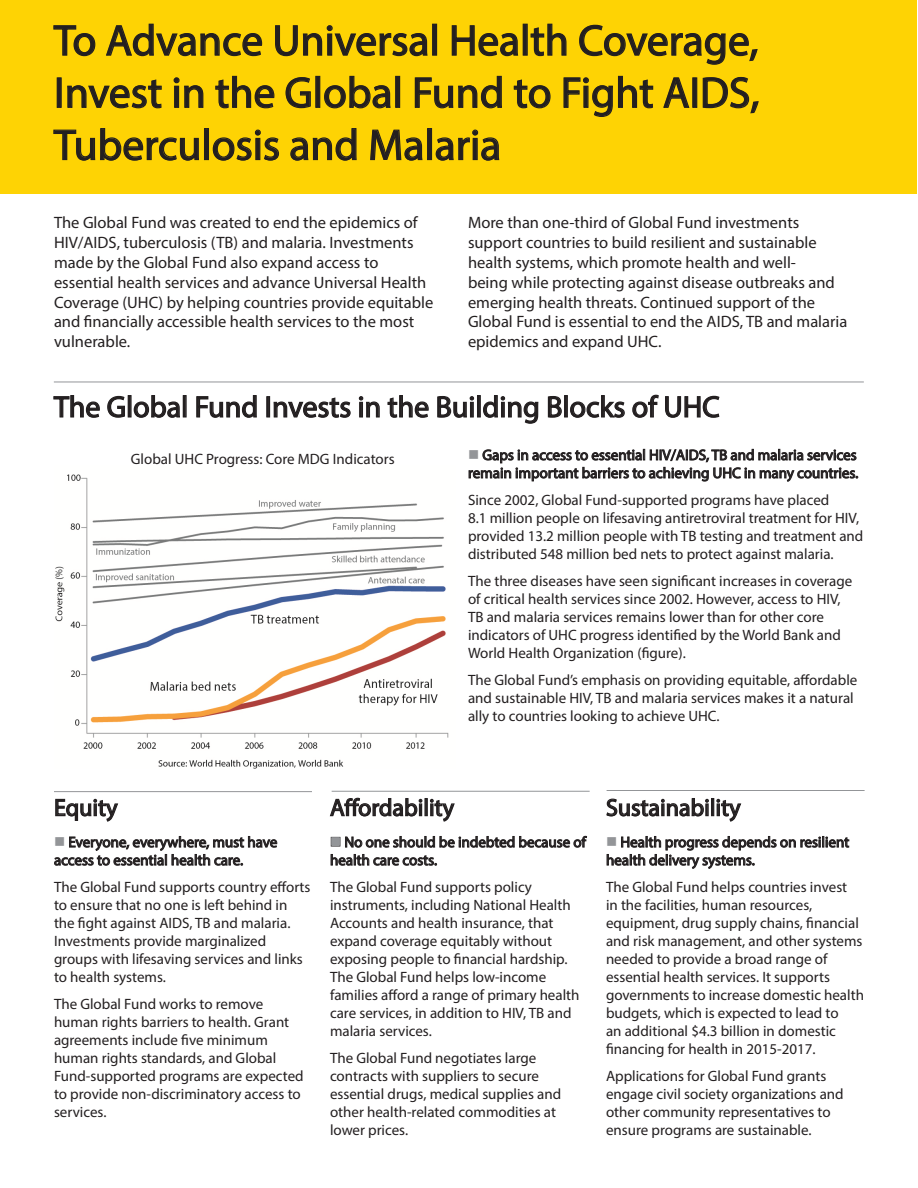
<style>
.page{position:relative;width:918px;height:1188px;background:#fff}
.page>*{position:absolute;margin:0;border:0;box-sizing:border-box;transform-origin:0 0}
.t1{font:43.5px/52.2px "Myriad Pro";color:#231f20;text-align:justify}
.t2{font:30px "Myriad Pro";color:#231f20}
.t3{font:24px "Myriad Pro";color:#231f20}
.t4{font:16.5px/19.8px "Myriad Pro";color:#231f20}
.t5{font:15px/18px "Myriad Pro";color:#231f20}
.s1{color:#939598}
</style>
<div class="page">
<svg style="left:606px;top:790px;width:243px;height:79px"></svg>
<hr style="left:607px;top:790px;width:258px;height:1px;background:#939598">
<svg style="left:330px;top:790px;width:92px;height:27px"></svg>
<div style="left:425px;top:798px;width:3px;height:18px;border:1px solid #231f20"></div>
<svg style="left:430px;top:799px;width:25px;height:23px"></svg>
<svg style="left:331px;top:836px;width:256px;height:30px"></svg>
<hr style="left:332px;top:791px;width:258px;height:1px;background:#939598">
<svg style="left:55px;top:792px;width:64px;height:30px"></svg>
<svg style="left:54px;top:836px;width:223px;height:30px"></svg>
<hr style="left:54px;top:791px;width:258px;height:1px;background:#939598">
<svg style="left:53px;top:395px;width:47px;height:23px"></svg>
<svg style="left:107px;top:395px;width:18px;height:23px"></svg>
<div style="left:128px;top:395px;width:4px;height:23px;border:1px solid #231f20"></div>
<svg style="left:133px;top:395px;width:47px;height:23px"></svg>
<div style="left:183px;top:395px;width:4px;height:23px;border:1px solid #231f20"></div>
<svg style="left:196px;top:381px;width:62px;height:37px"></svg>
<div style="left:266px;top:396px;width:4px;height:22px;border:1px solid #231f20"></div>
<svg style="left:273px;top:397px;width:78px;height:21px"></svg>
<svg style="left:359px;top:396px;width:21px;height:22px"></svg>
<svg style="left:387px;top:395px;width:42px;height:23px"></svg>
<svg style="left:437px;top:381px;width:421px;height:101px"></svg>
<hr style="left:54px;top:382px;width:810px;height:1px;background:#939598">
<div style="left:1px;top:1px;width:916px;height:193px;background:#fed304"></div>
<svg style="left:53px;top:25px;width:43px;height:32px"></svg>
<svg style="left:106px;top:23px;width:157px;height:34px"></svg>
<svg style="left:275px;top:25px;width:153px;height:32px"></svg>
<div style="left:432px;top:24px;width:5px;height:32px;border:1px solid #231f20"></div>
<svg style="left:451px;top:25px;width:68px;height:32px"></svg>
<div style="left:523px;top:24px;width:5px;height:32px;border:1px solid #231f20"></div>
<svg style="left:530px;top:23px;width:37px;height:34px"></svg>
<svg style="left:579px;top:24px;width:179px;height:41px"></svg>
<div style="left:57px;top:77px;width:5px;height:31px;border:1px solid #231f20"></div>
<svg style="left:67px;top:79px;width:95px;height:30px"></svg>
<svg style="left:173px;top:77px;width:31px;height:31px"></svg>
<svg style="left:215px;top:75px;width:60px;height:34px"></svg>
<svg style="left:285px;top:77px;width:26px;height:32px"></svg>
<div style="left:315px;top:76px;width:5px;height:32px;border:1px solid #231f20"></div>
<svg style="left:324px;top:75px;width:67px;height:34px"></svg>
<div style="left:395px;top:76px;width:5px;height:32px;border:1px solid #231f20"></div>
<svg style="left:414px;top:75px;width:88px;height:34px"></svg>
<svg style="left:513px;top:79px;width:38px;height:30px"></svg>
<svg style="left:563px;top:75px;width:91px;height:42px"></svg>
<svg style="left:663px;top:77px;width:27px;height:31px"></svg>
<div style="left:692px;top:77px;width:5px;height:31px;border:1px solid #231f20"></div>
<svg style="left:702px;top:76px;width:57px;height:38px"></svg>
<svg style="left:53px;top:128px;width:146px;height:33px"></svg>
<div style="left:204px;top:128px;width:5px;height:32px;border:1px solid #231f20"></div>
<svg style="left:212px;top:129px;width:67px;height:32px"></svg>
<svg style="left:290px;top:128px;width:67px;height:33px"></svg>
<svg style="left:370px;top:129px;width:53px;height:32px"></svg>
<div style="left:427px;top:128px;width:5px;height:32px;border:1px solid #231f20"></div>
<svg style="left:435px;top:129px;width:65px;height:32px"></svg>
<img style="left:55px;top:465px;width:401px;height:303px">
<p class="t1" style="left:54px;top:14px;width:707px">To Advance Universal Health Coverage, Invest in the Global Fund to Fight AIDS, Tuberculosis and Malaria</p>
<p class="t4" style="left:54px;top:213px;width:381px">The Global Fund was created to end the epidemics of HIV/AIDS, tuberculosis (TB) and malaria. Investments made by the Global Fund also expand access to essential health services and advance Universal Health Coverage (UHC) by helping countries provide equitable and financially accessible health services to the most vulnerable.</p>
<p class="t4" style="left:468px;top:213px;width:381px">More than one-third of Global Fund investments support countries to build resilient and sustainable health systems, which promote health and well-<br>being while protecting against disease outbreaks and emerging health threats. Continued support of the Global Fund is essential to end the AIDS, TB and malaria epidemics and expand UHC.</p>
<p class="t2" style="left:54px;top:388px;width:667px">The Global Fund Invests in the Building Blocks of UHC</p>
<p class="t5" style="left:131px;top:450px;width:265px">Global UHC Progress: Core MDG Indicators</p>
<p class="t5" style="left:468px;top:446px;width:392px"><span class="s1">■</span> Gaps in access to essential HIV/AIDS, TB and malaria services remain important barriers to achieving UHC in many countries.</p>
<p class="t5" style="left:468px;top:491px;width:397px">Since 2002, Global Fund-supported programs have placed<br>8.1 million people on lifesaving antiretroviral treatment for HIV, provided 13.2 million people with TB testing and treatment and distributed 548 million bed nets to protect against malaria.</p>
<p class="t5" style="left:468px;top:572px;width:386px">The three diseases have seen significant increases in coverage of critical health services since 2002. However, access to HIV, TB and malaria services remains lower than for other core indicators of UHC progress identified by the World Bank and World Health Organization (figure).</p>
<p class="t5" style="left:468px;top:671px;width:391px">The Global Fund’s emphasis on providing equitable, affordable and sustainable HIV, TB and malaria services makes it a natural ally to countries looking to achieve UHC.</p>
<p class="t3" style="left:54px;top:793px;width:65px">Equity</p>
<p class="t5" style="left:54px;top:833px;width:225px"><span class="s1">■</span> Everyone, everywhere, must have access to essential health care.</p>
<p class="t5" style="left:54px;top:878px;width:258px">The Global Fund supports country efforts to ensure that no one is left behind in the fight against AIDS, TB and malaria.<br>Investments provide marginalized groups with lifesaving services and links to health systems.</p>
<p class="t5" style="left:54px;top:995px;width:251px">The Global Fund works to remove human rights barriers to health. Grant agreements include five minimum human rights standards, and Global<br>Fund-supported programs are expected to provide non-discriminatory access to services.</p>
<p class="t3" style="left:330px;top:793px;width:126px">Affordability</p>
<p class="t5" style="left:330px;top:833px;width:257px"><span class="s1">■</span> No one should be indebted because of health care costs.</p>
<p class="t5" style="left:330px;top:878px;width:251px">The Global Fund supports policy instruments, including National Health Accounts and health insurance, that expand coverage equitably without exposing people to financial hardship.<br>The Global Fund helps low-income families afford a range of primary health care services, in addition to HIV, TB and malaria services.</p>
<p class="t5" style="left:330px;top:1049px;width:233px">The Global Fund negotiates large contracts with suppliers to secure essential drugs, medical supplies and other health-related commodities at lower prices.</p>
<p class="t3" style="left:606px;top:793px;width:136px">Sustainability</p>
<p class="t5" style="left:606px;top:833px;width:245px"><span class="s1">■</span> Health progress depends on resilient health delivery systems.</p>
<p class="t5" style="left:606px;top:878px;width:260px">The Global Fund helps countries invest<br>in the facilities, human resources, equipment, drug supply chains, financial and risk management, and other systems needed to provide a broad range of essential health services. It supports governments to increase domestic health budgets, which is expected to lead to<br>an additional $4.3 billion in domestic financing for health in 2015-2017.</p>
<p class="t5" style="left:606px;top:1067px;width:239px">Applications for Global Fund grants engage civil society organizations and other community representatives to ensure programs are sustainable.</p>
</div>
